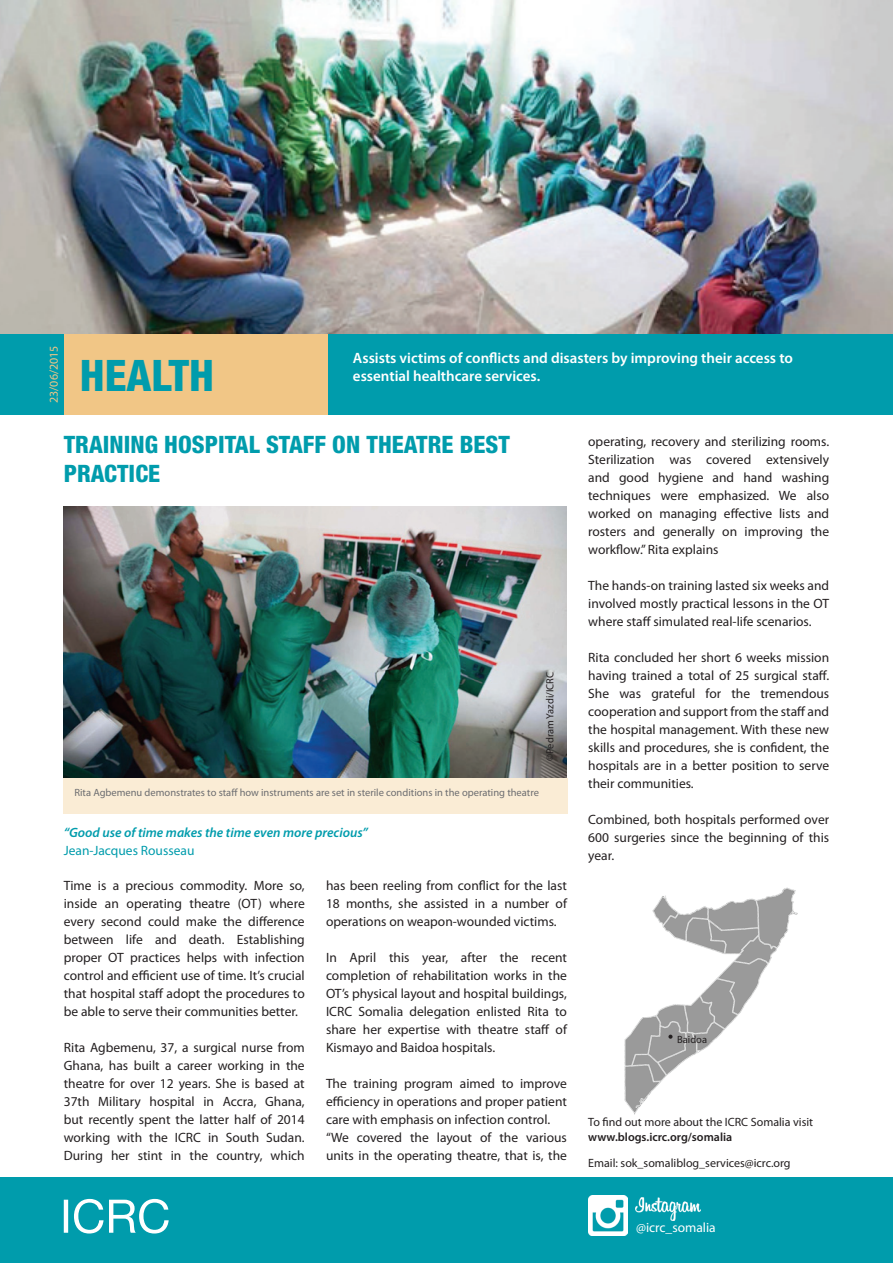
<style>
.page{position:relative;width:893px;height:1263px;background:#fff}
.page>*{position:absolute;margin:0;border:0;box-sizing:border-box;transform-origin:0 0}
.t1{font:800 condensed 43.5px "Helvetica Neue LT Std";color:#009cac}
.t2{font:800 condensed 24px/28.8px "Helvetica Neue LT Std";color:#009cac}
.t3{font:600 15px/18px "Myriad Pro";color:#fff}
.t4{font:13.5px/18px "Myriad Pro";color:#231f20;text-align:justify}
.t5{font:italic 600 13.5px "Myriad Pro";color:#009cac}
.t6{font:13.5px "Myriad Pro";color:#009cac}
.t7{font:13.5px "Myriad Pro";color:#fff}
.t8{font:12px "Myriad Pro";color:#231f20}
.t9{font:600 12px "Myriad Pro";color:#231f20}
.t10{font:12px "Myriad Pro";color:#f1c686}
.t11{font:10.5px "Myriad Pro";color:#6c6d70}
.t12{font:10.5px "Myriad Pro";color:#231f20}
</style>
<div class="page">
<img style="left:0;top:0;width:893px;height:334px">
<img style="left:64px;top:506px;width:503px;height:272px">
<div style="left:0;top:334px;width:893px;height:81px;background:#009cac"></div>
<div style="left:64px;top:334px;width:263px;height:81px;background:#f1c686"></div>
<div style="left:64px;top:778px;width:504px;height:36px;background:#faecd5"></div>
<div style="left:0;top:1178px;width:893px;height:85px;background:#009cac"></div>
<img style="left:588px;top:1195px;width:40px;height:40px">
<svg style="left:64px;top:1199px;width:105px;height:34px"></svg>
<img style="left:636px;top:1198px;width:65px;height:22px">
<img style="left:624px;top:887px;width:174px;height:228px">
<svg style="left:668px;top:1035px;width:5px;height:4px"></svg>
<p class="t10" style="left:46px;top:403px;width:59px;rotate:-90deg">23/06/2015</p>
<h1 class="t1" style="left:80px;top:349px;width:136px">HEALTH</h1>
<p class="t3" style="left:353px;top:349px;width:441px">Assists victims of conflicts and disasters by improving their access to essential healthcare services.</p>
<h2 class="t2" style="left:64px;top:430px;width:448px">TRAINING HOSPITAL STAFF ON THEATRE BEST<br>PRACTICE</h2>
<p class="t12" style="left:544px;top:761px;width:91px;rotate:-90deg">©Pedram Yazdi/ICRC</p>
<p class="t11" style="left:74px;top:786px;width:466px">Rita Agbemenu demonstrates to staff how instruments are set in sterile conditions in the operating theatre</p>
<p class="t5" style="left:64px;top:824px;width:306px">“Good use of time makes the time even more precious”</p>
<p class="t6" style="left:64px;top:842px;width:132px">Jean-Jacques Rousseau</p>
<p class="t4" style="left:64px;top:877px;width:242px">Time is a precious commodity. More so, inside an operating theatre (OT) where every second could make the difference between life and death. Establishing proper OT practices helps with infection control and efficient use of time. It’s crucial that hospital staff adopt the procedures to be able to serve their communities better.</p>
<p class="t4" style="left:64px;top:1039px;width:242px">Rita Agbemenu, 37, a surgical nurse from Ghana, has built a career working in the theatre for over 12 years. She is based at 37th Military hospital in Accra, Ghana, but recently spent the latter half of 2014 working with the ICRC in South Sudan.<br>During her stint in the country, which</p>
<p class="t4" style="left:326px;top:877px;width:242px">has been reeling from conflict for the last 18 months, she assisted in a number of operations on weapon-wounded victims.</p>
<p class="t4" style="left:326px;top:949px;width:242px">In April this year, after the recent completion of rehabilitation works in the OT’s physical layout and hospital buildings, ICRC Somalia delegation enlisted Rita to share her expertise with theatre staff of Kismayo and Baidoa hospitals.</p>
<p class="t4" style="left:326px;top:1075px;width:242px;text-align:left">The training program aimed to improve efficiency in operations and proper patient care with emphasis on infection control. “We covered the layout of the various units in the operating theatre, that is, the</p>
<p class="t4" style="left:588px;top:432px;width:242px">operating, recovery and sterilizing rooms.<br>Sterilization was covered extensively and good hygiene and hand washing techniques were emphasized. We also worked on managing effective lists and rosters and generally on improving the workflow.” Rita explains</p>
<p class="t4" style="left:588px;top:576px;width:242px">The hands-on training lasted six weeks and involved mostly practical lessons in the OT where staff simulated real-life scenarios.</p>
<p class="t4" style="left:588px;top:648px;width:242px">Rita concluded her short 6 weeks mission having trained a total of 25 surgical staff.<br>She was grateful for the tremendous cooperation and support from the staff and the hospital management. With these new skills and procedures, she is confident, the hospitals are in a better position to serve their communities.</p>
<p class="t4" style="left:588px;top:810px;width:242px">Combined, both hospitals performed over 600 surgeries since the beginning of this year.</p>
<p class="t12" style="left:677px;top:1032px;width:31px">Baidoa</p>
<p class="t8" style="left:588px;top:1115px;width:226px">To find out more about the ICRC Somalia visit</p>
<p class="t9" style="left:588px;top:1129px;width:146px">www.blogs.icrc.org/somalia</p>
<p class="t8" style="left:588px;top:1155px;width:204px">Email: sok_somaliblog_services@icrc.org</p>
<p class="t7" style="left:636px;top:1219px;width:81px">@icrc_somalia</p>
</div>
